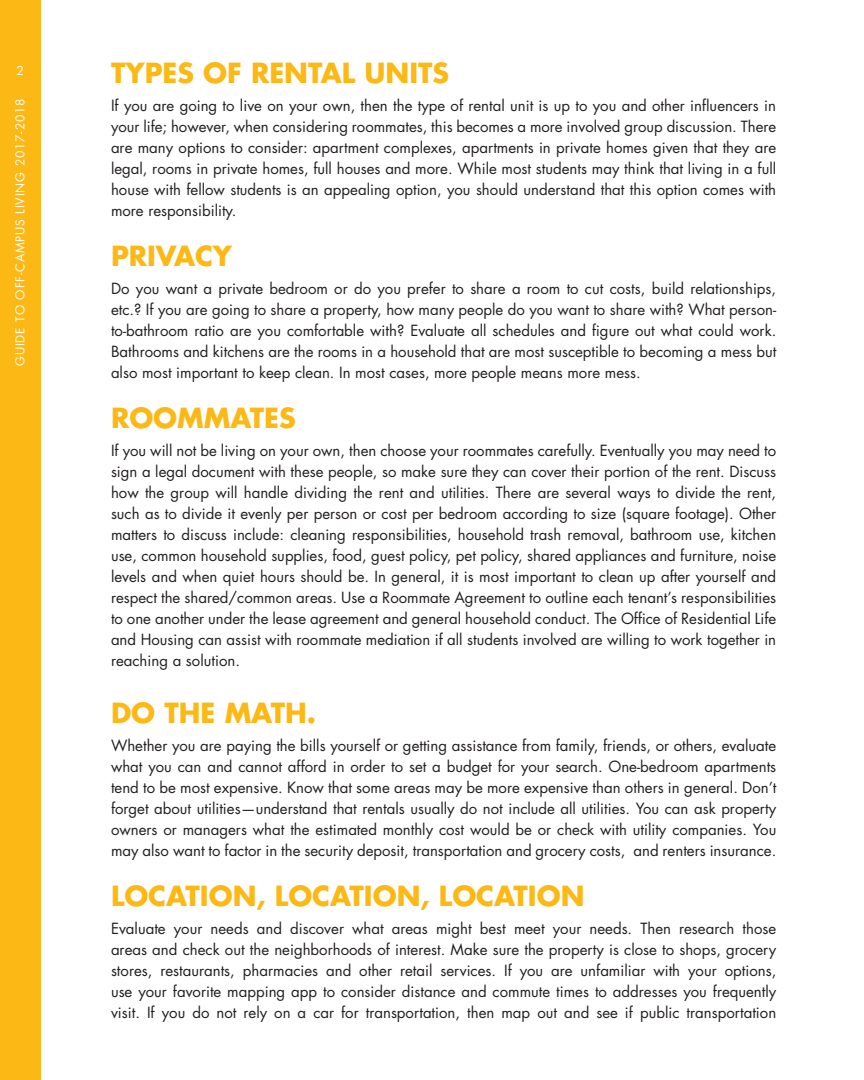
<style>
.page{position:relative;width:864px;height:1080px;background:#fff}
.page>*{position:absolute;margin:0;border:0;box-sizing:border-box;transform-origin:0 0}
.t1{font:700 27px "Futura Std";color:#fcb814}
.t2{font:15px/21px "Futura Std";color:#231f20;text-align:justify}
.t3{font:12px "Futura Std";letter-spacing:.07em;color:#fff}
</style>
<div class="page">
<div style="left:0;top:0;width:41px;height:1080px;background:#fcb814"></div>
<p class="t3" style="left:17px;top:63px;width:9px">2</p>
<h1 class="t1" style="left:111px;top:55px;width:340px">TYPES OF RENTAL UNITS</h1>
<p class="t2" style="left:111px;top:95px;width:667px">If you are going to live on your own, then the type of rental unit is up to you and other influencers in your life; however, when considering roommates, this becomes a more involved group discussion. There are many options to consider: apartment complexes, apartments in private homes given that they are legal, rooms in private homes, full houses and more. While most students may think that living in a full house with fellow students is an appealing option, you should understand that this option comes with more responsibility.</p>
<h1 class="t1" style="left:111px;top:238px;width:123px">PRIVACY</h1>
<p class="t2" style="left:111px;top:278px;width:667px">Do you want a private bedroom or do you prefer to share a room to cut costs, build relationships, etc.? If you are going to share a property, how many people do you want to share with? What person&shy;to-bathroom ratio are you comfortable with? Evaluate all schedules and figure out what could work.<br>Bathrooms and kitchens are the rooms in a household that are most susceptible to becoming a mess but also most important to keep clean. In most cases, more people means more mess.</p>
<h1 class="t1" style="left:111px;top:400px;width:186px">ROOMMATES</h1>
<p class="t2" style="left:111px;top:440px;width:667px">If you will not be living on your own, then choose your roommates carefully. Eventually you may need to sign a legal document with these people, so make sure they can cover their portion of the rent. Discuss how the group will handle dividing the rent and utilities. There are several ways to divide the rent, such as to divide it evenly per person or cost per bedroom according to size (square footage). Other matters to discuss include: cleaning responsibilities, household trash removal, bathroom use, kitchen use, common household supplies, food, guest policy, pet policy, shared appliances and furniture, noise levels and when quiet hours should be. In general, it is most important to clean up after yourself and respect the shared/common areas. Use a Roommate Agreement to outline each tenant’s responsibilities to one another under the lease agreement and general household conduct. The Office of Residential Life and Housing can assist with roommate mediation if all students involved are willing to work together in reaching a solution.</p>
<h1 class="t1" style="left:111px;top:695px;width:207px">DO THE MATH.</h1>
<p class="t2" style="left:111px;top:735px;width:667px">Whether you are paying the bills yourself or getting assistance from family, friends, or others, evaluate what you can and cannot afford in order to set a budget for your search. One-bedroom apartments tend to be most expensive. Know that some areas may be more expensive than others in general. Don’t forget about utilities—understand that rentals usually do not include all utilities. You can ask property owners or managers what the estimated monthly cost would be or check with utility companies. You may also want to factor in the security deposit, transportation and grocery costs, and renters insurance.</p>
<h1 class="t1" style="left:111px;top:878px;width:475px">LOCATION, LOCATION, LOCATION</h1>
<p class="t2" style="left:111px;top:918px;width:667px">Evaluate your needs and discover what areas might best meet your needs. Then research those areas and check out the neighborhoods of interest. Make sure the property is close to shops, grocery stores, restaurants, pharmacies and other retail services. If you are unfamiliar with your options, use your favorite mapping app to consider distance and commute times to addresses you frequently visit. If you do not rely on a car for transportation, then map out and see if public transportation</p>
<p class="t3" style="left:13px;top:366px;width:269px;rotate:-90deg">GUIDE TO OFF-CAMPUS LIVING 2017-2018</p>
</div>
